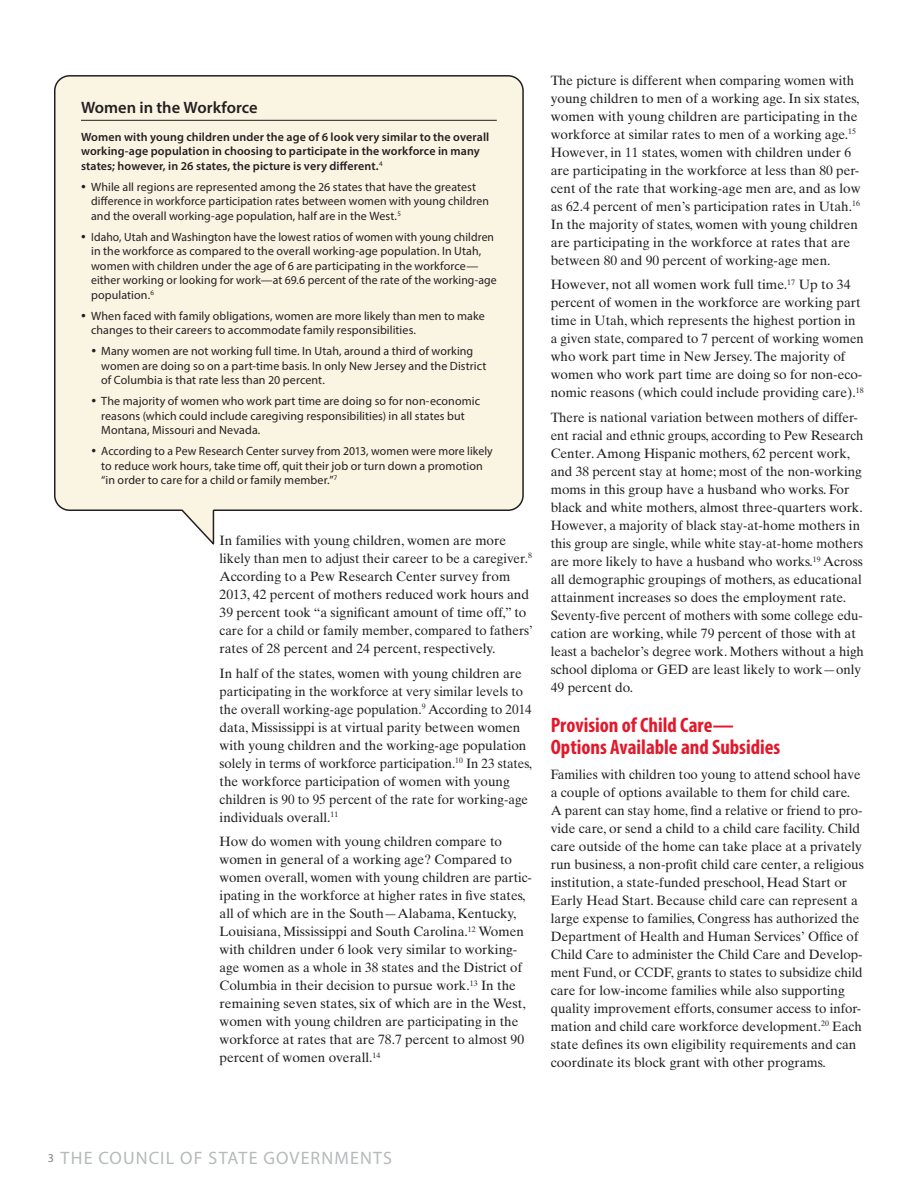
<style>
.page{position:relative;width:918px;height:1188px;background:#fff}
.page>*{position:absolute;margin:0;border:0;box-sizing:border-box;transform-origin:0 0}
.t1{font:700 condensed 21px/22.5px "Myriad Pro";color:#e2192b}
.t2{font:18px "Myriad Pro";letter-spacing:.065em;color:#b6babb}
.t3{font:600 16.5px "Myriad Pro";color:#231f20}
.t4{font:13.5px/18px "Times Ten LT";color:#231f20}
.t5{font:12px/14.4px "Myriad Pro";letter-spacing:.005em;color:#231f20}
.t6{font:600 12px/14.4px "Myriad Pro";letter-spacing:.01em;color:#231f20}
.s1{font-size:12px;color:#808285}
</style>
<div class="page">
<svg style="left:54px;top:75px;width:470px;height:470px;background:#f7f2e2"></svg>
<hr style="left:81px;top:120px;width:416px;height:1px;background:#231f20">
<svg style="left:92px;top:349px;width:4px;height:4px"></svg>
<svg style="left:92px;top:399px;width:4px;height:4px"></svg>
<svg style="left:92px;top:449px;width:4px;height:4px"></svg>
<p class="t3" style="left:81px;top:97px;width:178px">Women in the Workforce</p>
<p class="t6" style="left:81px;top:130px;width:410px">Women with young children under the age of 6 look very similar to the overall working-age population in choosing to participate in the workforce in many states; however, in 26 states, the picture is very different.<sup>4</sup></p>
<p class="t5" style="left:91px;top:180px;width:399px">While all regions are represented among the 26 states that have the greatest difference in workforce participation rates between women with young children and the overall working-age population, half are in the West.<sup>5</sup></p>
<p class="t5" style="left:91px;top:230px;width:407px">Idaho, Utah and Washington have the lowest ratios of women with young children in the workforce as compared to the overall working-age population. In Utah, women with children under the age of 6 are participating in the workforce— either working or looking for work—at 69.6 percent of the rate of the working-age population.<sup>6</sup></p>
<p class="t5" style="left:91px;top:308px;width:395px">When faced with family obligations, women are more likely than men to make changes to their careers to accommodate family responsibilities.</p>
<p class="t5" style="left:101px;top:344px;width:387px">Many women are not working full time. In Utah, around a third of working women are doing so on a part-time basis. In only New Jersey and the District of Columbia is that rate less than 20 percent.</p>
<p class="t5" style="left:101px;top:394px;width:380px">The majority of women who work part time are doing so for non-economic reasons (which could include caregiving responsibilities) in all states but<br>Montana, Missouri and Nevada.</p>
<p class="t5" style="left:101px;top:444px;width:393px">According to a Pew Research Center survey from 2013, women were more likely to reduce work hours, take time off, quit their job or turn down a promotion “in order to care for a child or family member.”<sup>7</sup></p>
<p class="t4" style="left:220px;top:531px;width:315px">In families with young children, women are more likely than men to adjust their career to be a caregiver.<sup>8<br></sup>According to a Pew Research Center survey from 2013, 42 percent of mothers reduced work hours and 39 percent took “a significant amount of time off,” to care for a child or family member, compared to fathers’ rates of 28 percent and 24 percent, respectively.</p>
<p class="t4" style="left:220px;top:664px;width:314px">In half of the states, women with young children are participating in the workforce at very similar levels to the overall working-age population.<sup>9</sup> According to 2014 data, Mississippi is at virtual parity between women with young children and the working-age population solely in terms of workforce participation.<sup>10</sup> In 23 states, the workforce participation of women with young children is 90 to 95 percent of the rate for working-age individuals overall.<sup>11</sup></p>
<p class="t4" style="left:220px;top:833px;width:314px">How do women with young children compare to women in general of a working age? Compared to women overall, women with young children are partic&shy;ipating in the workforce at higher rates in five states, all of which are in the South—Alabama, Kentucky, Louisiana, Mississippi and South Carolina.<sup>12</sup> Women with children under 6 look very similar to working&shy;age women as a whole in 38 states and the District of Columbia in their decision to pursue work.<sup>13</sup> In the remaining seven states, six of which are in the West, women with young children are participating in the workforce at rates that are 78.7 percent to almost 90 percent of women overall.<sup>14</sup></p>
<p class="t4" style="left:551px;top:71px;width:311px">The picture is different when comparing women with young children to men of a working age. In six states, women with young children are participating in the workforce at similar rates to men of a working age.<sup>15<br></sup>However, in 11 states, women with children under 6 are participating in the workforce at less than 80 per&shy;cent of the rate that working-age men are, and as low as 62.4 percent of men’s participation rates in Utah.<sup>16<br></sup>In the majority of states, women with young children are participating in the workforce at rates that are between 80 and 90 percent of working-age men.</p>
<p class="t4" style="left:551px;top:276px;width:315px">However, not all women work full time.<sup>17</sup> Up to 34 percent of women in the workforce are working part time in Utah, which represents the highest portion in a given state, compared to 7 percent of working women who work part time in New Jersey. The majority of women who work part time are doing so for non-eco&shy;nomic reasons (which could include providing care).<sup>18</sup></p>
<p class="t4" style="left:551px;top:409px;width:315px">There is national variation between mothers of differ&shy;ent racial and ethnic groups, according to Pew Research Center. Among Hispanic mothers, 62 percent work, and 38 percent stay at home; most of the non-working moms in this group have a husband who works. For black and white mothers, almost three-quarters work.<br>However, a majority of black stay-at-home mothers in this group are single, while white stay-at-home mothers are more likely to have a husband who works.<sup>19</sup> Across all demographic groupings of mothers, as educational attainment increases so does the employment rate.<br>Seventy-five percent of mothers with some college edu&shy;cation are working, while 79 percent of those with at least a bachelor’s degree work. Mothers without a high school diploma or GED are least likely to work—only 49 percent do.</p>
<h1 class="t1" style="left:551px;top:713px;width:231px">Provision of Child Care—<br>Options Available and Subsidies</h1>
<p class="t4" style="left:551px;top:765px;width:315px">Families with children too young to attend school have a couple of options available to them for child care.<br>A parent can stay home, find a relative or friend to pro&shy;vide care, or send a child to a child care facility. Child care outside of the home can take place at a privately run business, a non-profit child care center, a religious institution, a state-funded preschool, Head Start or Early Head Start. Because child care can represent a large expense to families, Congress has authorized the Department of Health and Human Services’ Office of Child Care to administer the Child Care and Develop&shy;ment Fund, or CCDF, grants to states to subsidize child care for low-income families while also supporting quality improvement efforts, consumer access to infor&shy;mation and child care workforce development.<sup>20</sup> Each state defines its own eligibility requirements and can coordinate its block grant with other programs.</p>
<h2 class="t2" style="left:48px;top:1147px;width:346px"><span class="s1">3</span> THE COUNCIL OF STATE GOVERNMENTS</h2>
</div>
